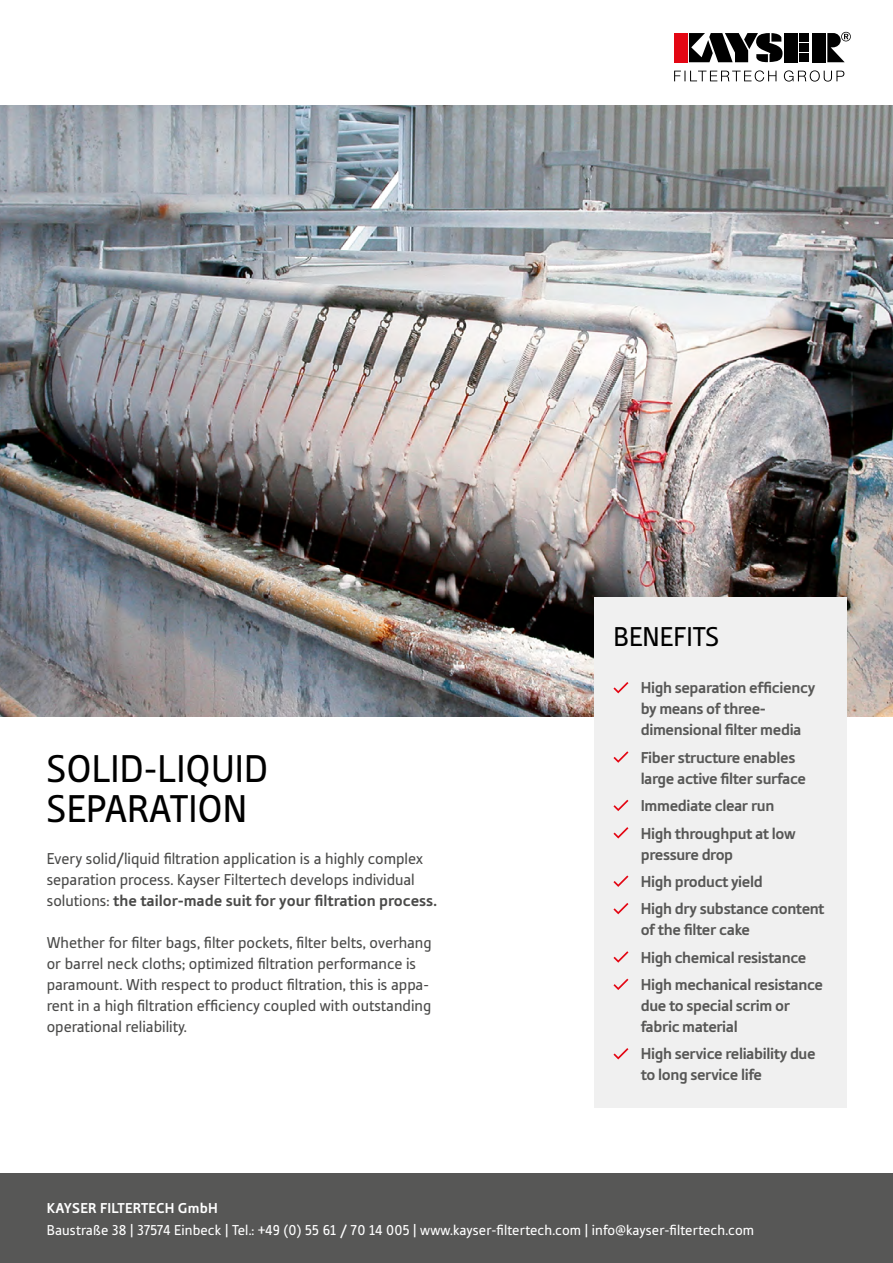
<style>
.page{position:relative;width:893px;height:1263px;background:#fff}
.page>*{position:absolute;margin:0;border:0;box-sizing:border-box;transform-origin:0 0}
.t1{font:40.5px/40.5px "Tabula ITC Std";color:#000}
.t2{font:28.5px "Tabula ITC Std";color:#000}
.t3{font:16.5px/21px "Tabula ITC Std";color:#4a4a49}
.t4{font:700 16.5px/21px "Tabula ITC Std";letter-spacing:-.02em;color:#575756}
.t5{font:15px "Tabula ITC Std";letter-spacing:.01em;color:#fff}
.t6{font:700 15px "Tabula ITC Std";letter-spacing:.01em;color:#fff}
.s1{font-weight:700}
</style>
<div class="page">
<img style="left:0;top:106px;width:893px;height:611px">
<div style="left:594px;top:597px;width:252px;height:510px;background:#f0f0f0"></div>
<svg style="left:613px;top:682px;width:15px;height:11px"></svg>
<svg style="left:613px;top:751px;width:15px;height:12px"></svg>
<svg style="left:613px;top:800px;width:15px;height:11px"></svg>
<svg style="left:613px;top:827px;width:15px;height:11px"></svg>
<svg style="left:613px;top:875px;width:15px;height:12px"></svg>
<svg style="left:613px;top:903px;width:15px;height:11px"></svg>
<svg style="left:613px;top:951px;width:15px;height:12px"></svg>
<svg style="left:613px;top:979px;width:15px;height:11px"></svg>
<svg style="left:613px;top:1048px;width:15px;height:11px"></svg>
<div style="left:0;top:1174px;width:893px;height:89px;background:#575756"></div>
<svg style="left:674px;top:70px;width:170px;height:12px"></svg>
<div style="left:674px;top:33px;width:13px;height:29px;background:#e30613"></div>
<div style="left:784px;top:33px;width:14px;height:29px;background:#000"></div>
<div style="left:799px;top:33px;width:10px;height:9px;background:#000"></div>
<div style="left:799px;top:43px;width:10px;height:8px;background:#000"></div>
<div style="left:799px;top:53px;width:10px;height:9px;background:#000"></div>
<div style="left:812px;top:33px;width:13px;height:29px;background:#000"></div>
<svg style="left:689px;top:33px;width:94px;height:29px"></svg>
<svg style="left:827px;top:32px;width:24px;height:30px"></svg>
<h1 class="t1" style="left:47px;top:747px;width:223px">SOLID-LIQUID<br>SEPARATION</h1>
<p class="t3" style="left:47px;top:848px;width:392px">Every solid/liquid filtration application is a highly complex separation process. Kayser Filtertech develops individual solutions: <span class="s1">the tailor-made suit for your filtration process.</span></p>
<p class="t3" style="left:47px;top:932px;width:386px">Whether for filter bags, filter pockets, filter belts, overhang or barrel neck cloths; optimized filtration performance is paramount. With respect to product filtration, this is appa&shy;rent in a high filtration efficiency coupled with outstanding operational reliability.</p>
<h2 class="t2" style="left:613px;top:619px;width:108px">BENEFITS</h2>
<p class="t4" style="left:641px;top:677px;width:176px">High separation efficiency by means of three&shy;dimensional filter media</p>
<p class="t4" style="left:641px;top:747px;width:167px">Fiber structure enables large active filter surface</p>
<p class="t4" style="left:641px;top:792px;width:157px;line-height:27.5px">Immediate clear run<br>High throughput at low</p>
<p class="t4" style="left:641px;top:840px;width:185px;line-height:27.5px">pressure drop<br>High product yield<br>High dry substance content</p>
<p class="t4" style="left:641px;top:916px;width:184px;line-height:27.5px">of the filter cake<br>High chemical resistance<br>High mechanical resistance</p>
<p class="t4" style="left:641px;top:995px;width:151px">due to special scrim or fabric material</p>
<p class="t4" style="left:641px;top:1043px;width:176px">High service reliability due to long service life</p>
<p class="t6" style="left:47px;top:1199px;width:172px">KAYSER FILTERTECH GmbH</p>
<p class="t5" style="left:47px;top:1221px;width:709px">Baustraße 38 | 37574 Einbeck | Tel.: +49 (0) 55 61 / 70 14 005 | www.kayser-filtertech.com | info@kayser-filtertech.com</p>
</div>
